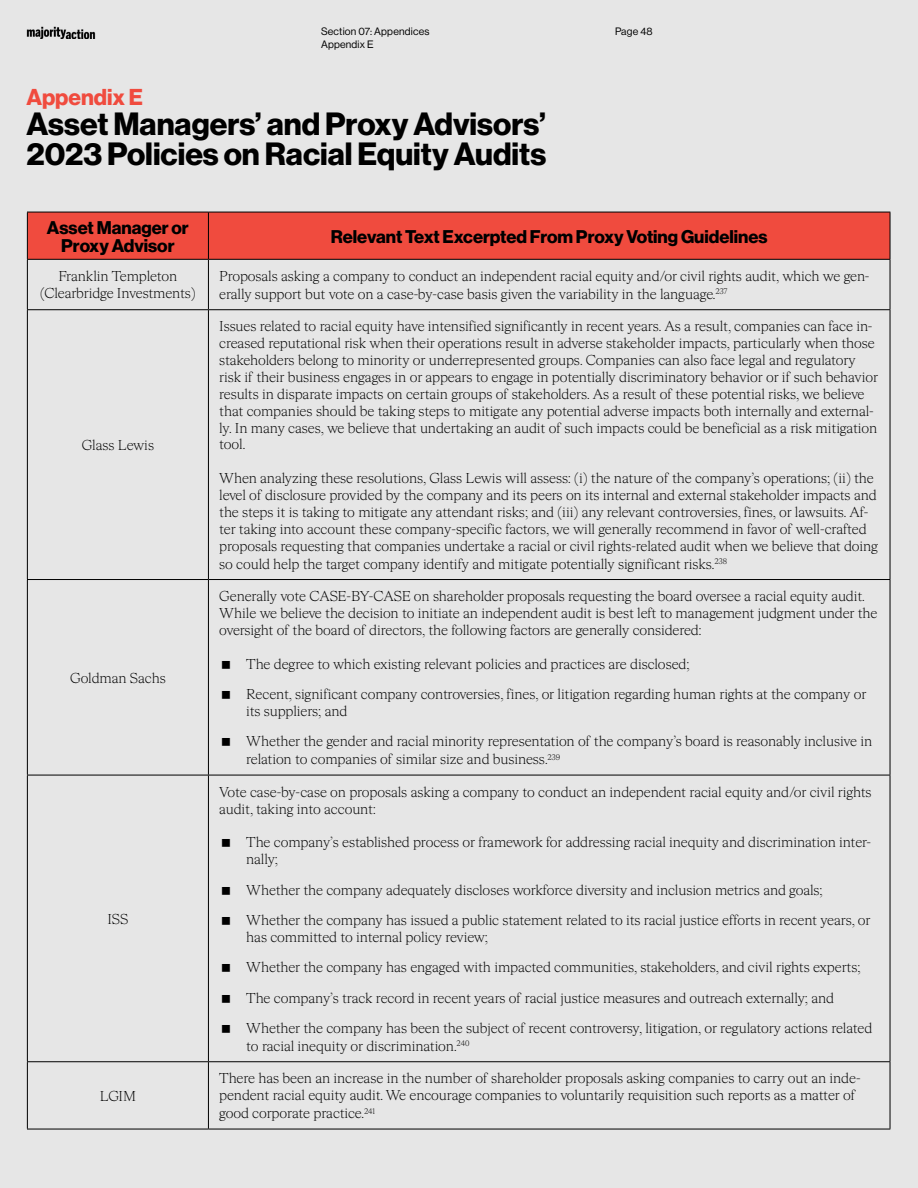
<style>
.page{position:relative;width:918px;height:1188px;background:#e6e6e6}
.page>*{position:absolute;margin:0;border:0;box-sizing:border-box;transform-origin:0 0}
.t1{font:31.5px/30px "N Haas Grotesk DS Pro 75 Bd";color:#000}
.t2{font:22.5px "N Haas Grotesk DS Pro 75 Bd";color:#f04b3e}
.t3{font:18px/18px "N Haas Grotesk DS Pro 75 Bd";color:#000;text-align:center}
.t4{font:300 13.8px/16.8px "HW Cigars";letter-spacing:-.01em;color:#000}
.t5{font:10.5px/12.6px "N Haas Grotesk DS Pro 55 Rg";letter-spacing:.02em;color:#000}
</style>
<div class="page">
<div style="left:28px;top:213px;width:862px;height:46px;background:#f04b3e"></div>
<hr style="left:27px;top:212px;width:181px;height:1px;background:#000">
<hr style="left:27px;top:212px;width:1px;height:47px;background:#000">
<hr style="left:208px;top:212px;width:682px;height:1px;background:#000">
<hr style="left:208px;top:212px;width:1px;height:47px;background:#000">
<hr style="left:890px;top:212px;width:1px;height:47px;background:#000">
<hr style="left:27px;top:259px;width:181px;height:1px;background:#000">
<hr style="left:27px;top:260px;width:1px;height:49px;background:#000">
<hr style="left:208px;top:259px;width:682px;height:1px;background:#000">
<hr style="left:208px;top:260px;width:1px;height:49px;background:#000">
<hr style="left:890px;top:260px;width:1px;height:49px;background:#000">
<hr style="left:27px;top:309px;width:181px;height:1px;background:#000">
<hr style="left:27px;top:310px;width:1px;height:269px;background:#000">
<hr style="left:208px;top:309px;width:682px;height:1px;background:#000">
<hr style="left:208px;top:310px;width:1px;height:269px;background:#000">
<hr style="left:890px;top:310px;width:1px;height:269px;background:#000">
<hr style="left:27px;top:579px;width:181px;height:1px;background:#000">
<hr style="left:27px;top:580px;width:1px;height:195px;background:#000">
<hr style="left:208px;top:579px;width:682px;height:1px;background:#000">
<hr style="left:208px;top:580px;width:1px;height:195px;background:#000">
<hr style="left:890px;top:580px;width:1px;height:195px;background:#000">
<hr style="left:27px;top:775px;width:181px;height:1px;background:#000">
<hr style="left:27px;top:775px;width:1px;height:286px;background:#000">
<hr style="left:208px;top:775px;width:682px;height:1px;background:#000">
<hr style="left:208px;top:775px;width:1px;height:286px;background:#000">
<hr style="left:890px;top:775px;width:1px;height:286px;background:#000">
<hr style="left:27px;top:1061px;width:181px;height:1px;background:#000">
<hr style="left:27px;top:1062px;width:1px;height:67px;background:#000">
<hr style="left:208px;top:1061px;width:682px;height:1px;background:#000">
<hr style="left:208px;top:1062px;width:1px;height:67px;background:#000">
<hr style="left:890px;top:1062px;width:1px;height:67px;background:#000">
<hr style="left:27px;top:1129px;width:181px;height:1px;background:#000">
<hr style="left:208px;top:1129px;width:682px;height:1px;background:#000">
<img style="left:26px;top:26px;width:70px;height:13px">
<p class="t5" style="left:321px;top:25px;width:110px">Section 07: Appendices<br>Appendix E</p>
<p class="t5" style="left:615px;top:25px;width:39px">Page 48</p>
<h2 class="t2" style="left:26px;top:84px;width:118px">Appendix E</h2>
<h1 class="t1" style="left:26px;top:110px;width:521px">Asset Managers’ and Proxy Advisors’<br>2023 Policies on Racial Equity Audits</h1>
<h3 class="t3" style="left:47px;top:219px;width:143px">Asset Manager or<br>Proxy Advisor</h3>
<h3 class="t3" style="left:331px;top:228px;width:438px">Relevant Text Excerpted From Proxy Voting Guidelines</h3>
<p class="t4" style="left:40px;top:267px;width:157px;text-align:center">Franklin Templeton (Clearbridge Investments)</p>
<p class="t4" style="left:219px;top:266px;width:652px;line-height:18px">Proposals asking a company to conduct an independent racial equity and/or civil rights audit, which we gen&shy;erally support but vote on a case-by-case basis given the variability in the language.<sup>237</sup></p>
<p class="t4" style="left:82px;top:436px;width:74px">Glass Lewis</p>
<p class="t4" style="left:70px;top:669px;width:97px">Goldman Sachs</p>
<p class="t4" style="left:108px;top:910px;width:22px">ISS</p>
<p class="t4" style="left:100px;top:1087px;width:38px">LGIM</p>
<p class="t4" style="left:219px;top:317px;width:660px">Issues related to racial equity have intensified significantly in recent years. As a result, companies can face in&shy;creased reputational risk when their operations result in adverse stakeholder impacts, particularly when those stakeholders belong to minority or underrepresented groups. Companies can also face legal and regulatory risk if their business engages in or appears to engage in potentially discriminatory behavior or if such behavior results in disparate impacts on certain groups of stakeholders. As a result of these potential risks, we believe that companies should be taking steps to mitigate any potential adverse impacts both internally and external&shy;ly. In many cases, we believe that undertaking an audit of such impacts could be beneficial as a risk mitigation tool.</p>
<p class="t4" style="left:219px;top:469px;width:660px">When analyzing these resolutions, Glass Lewis will assess: (i) the nature of the company’s operations; (ii) the level of disclosure provided by the company and its peers on its internal and external stakeholder impacts and the steps it is taking to mitigate any attendant risks; and (iii) any relevant controversies, fines, or lawsuits. Af&shy;ter taking into account these company-specific factors, we will generally recommend in favor of well-crafted proposals requesting that companies undertake a racial or civil rights-related audit when we believe that doing so could help the target company identify and mitigate potentially significant risks.<sup>238</sup></p>
<p class="t4" style="left:219px;top:587px;width:660px">Generally vote CASE-BY-CASE on shareholder proposals requesting the board oversee a racial equity audit.<br>While we believe the decision to initiate an independent audit is best left to management judgment under the oversight of the board of directors, the following factors are generally considered:</p>
<p class="t4" style="left:246px;top:655px;width:445px">The degree to which existing relevant policies and practices are disclosed;</p>
<p class="t4" style="left:246px;top:685px;width:622px">Recent, significant company controversies, fines, or litigation regarding human rights at the company or its suppliers; and</p>
<p class="t4" style="left:246px;top:732px;width:627px;line-height:18px">Whether the gender and racial minority representation of the company’s board is reasonably inclusive in relation to companies of similar size and business.<sup>239</sup></p>
<p class="t4" style="left:219px;top:783px;width:654px">Vote case-by-case on proposals asking a company to conduct an independent racial equity and/or civil rights audit, taking into account:</p>
<p class="t4" style="left:246px;top:833px;width:626px">The company’s established process or framework for addressing racial inequity and discrimination inter&shy;nally;</p>
<p class="t4" style="left:246px;top:881px;width:578px">Whether the company adequately discloses workforce diversity and inclusion metrics and goals;</p>
<p class="t4" style="left:246px;top:911px;width:626px">Whether the company has issued a public statement related to its racial justice efforts in recent years, or has committed to internal policy review;</p>
<p class="t4" style="left:246px;top:958px;width:616px">Whether the company has engaged with impacted communities, stakeholders, and civil rights experts;</p>
<p class="t4" style="left:246px;top:989px;width:589px">The company’s track record in recent years of racial justice measures and outreach externally; and</p>
<p class="t4" style="left:246px;top:1018px;width:627px;line-height:18px">Whether the company has been the subject of recent controversy, litigation, or regulatory actions related to racial inequity or discrimination.<sup>240</sup></p>
<p class="t4" style="left:219px;top:1069px;width:643px;line-height:17.4px">There has been an increase in the number of shareholder proposals asking companies to carry out an inde&shy;pendent racial equity audit. We encourage companies to voluntarily requisition such reports as a matter of good corporate practice.<sup>241</sup></p>
</div>
